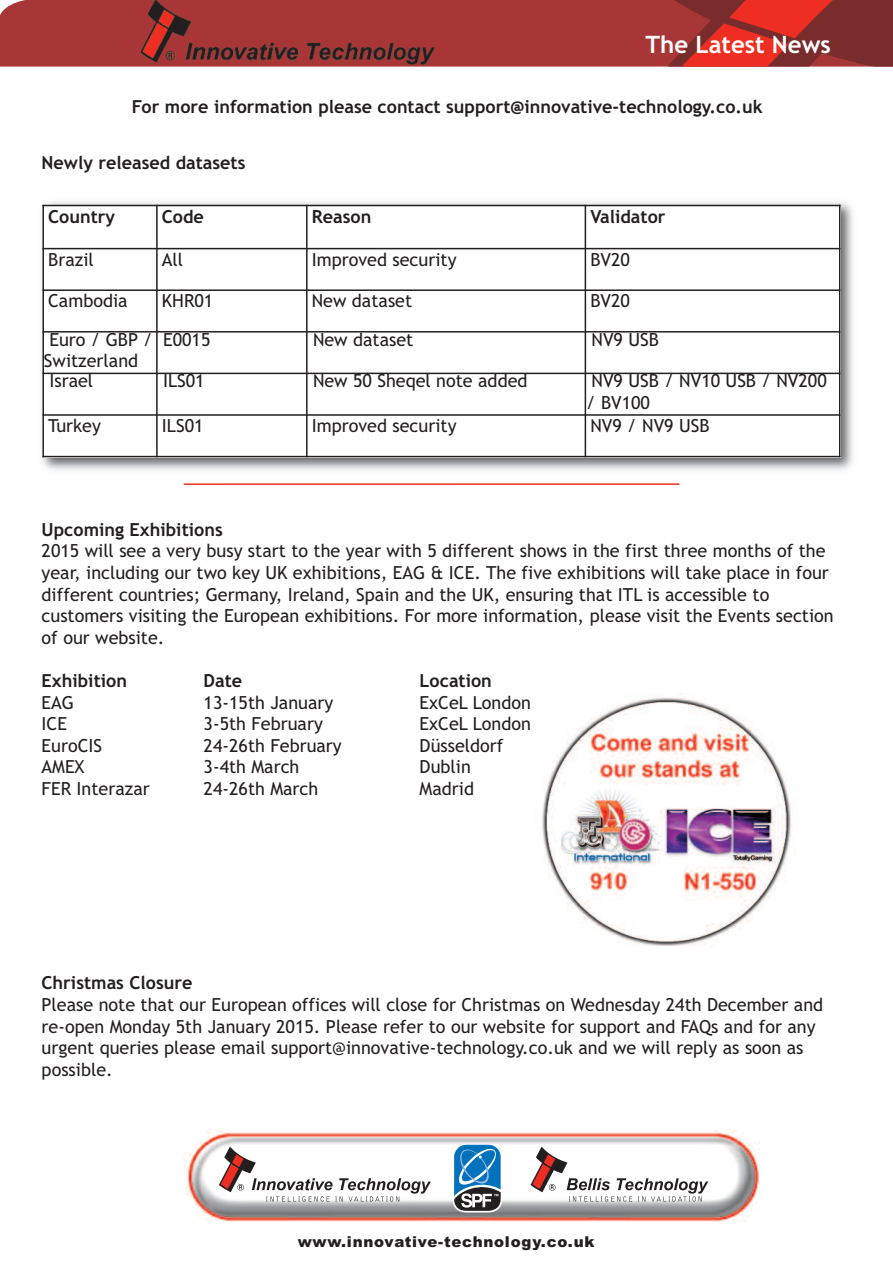
<style>
.page{position:relative;width:893px;height:1263px;background:#fff}
.page>*{position:absolute;margin:0;border:0;box-sizing:border-box;transform-origin:0 0}
.t1{font:700 24px "Trebuchet MS";color:#fff}
.t2{font:18px/21.6px "Trebuchet MS";color:#231f20}
.t3{font:700 18px "Trebuchet MS";color:#231f20}
.t4{font:900 15px "Arial";letter-spacing:.05em;color:#231f20}
</style>
<div class="page">
<div style="left:0;top:0;width:610px;height:67px;background:#a93636"></div>
<svg style="left:610px;top:0;width:283px;height:67px;background:#a7302d"></svg>
<img style="left:184px;top:1130px;width:576px;height:92px">
<svg style="left:219px;top:1146px;width:212px;height:55px"></svg>
<svg style="left:530px;top:1146px;width:178px;height:55px"></svg>
<svg style="left:453px;top:1144px;width:49px;height:68px"></svg>
<img style="left:541px;top:693px;width:250px;height:253px">
<hr style="left:184px;top:483px;width:495px;height:2px;background:#ee2e22">
<img style="left:141px;top:0;width:294px;height:66px">
<img style="left:42px;top:202px;width:811px;height:268px">
<div style="left:42px;top:205px;width:115px;height:44px;background:#fff"></div>
<div style="left:157px;top:205px;width:150px;height:44px;background:#fff"></div>
<div style="left:307px;top:205px;width:278px;height:44px;background:#fff"></div>
<div style="left:585px;top:205px;width:255px;height:44px;background:#fff"></div>
<div style="left:42px;top:249px;width:115px;height:41px;background:#fff"></div>
<div style="left:157px;top:249px;width:150px;height:41px;background:#fff"></div>
<div style="left:307px;top:249px;width:278px;height:41px;background:#fff"></div>
<div style="left:585px;top:249px;width:255px;height:41px;background:#fff"></div>
<div style="left:42px;top:290px;width:115px;height:42px;background:#fff"></div>
<div style="left:157px;top:290px;width:150px;height:42px;background:#fff"></div>
<div style="left:307px;top:290px;width:278px;height:42px;background:#fff"></div>
<div style="left:585px;top:290px;width:255px;height:42px;background:#fff"></div>
<div style="left:42px;top:332px;width:115px;height:41px;background:#fff"></div>
<div style="left:157px;top:332px;width:150px;height:41px;background:#fff"></div>
<div style="left:307px;top:332px;width:278px;height:41px;background:#fff"></div>
<div style="left:585px;top:332px;width:255px;height:41px;background:#fff"></div>
<div style="left:42px;top:373px;width:115px;height:42px;background:#fff"></div>
<div style="left:157px;top:373px;width:150px;height:42px;background:#fff"></div>
<div style="left:307px;top:373px;width:278px;height:42px;background:#fff"></div>
<div style="left:585px;top:373px;width:255px;height:42px;background:#fff"></div>
<div style="left:42px;top:415px;width:115px;height:42px;background:#fff"></div>
<div style="left:157px;top:415px;width:150px;height:42px;background:#fff"></div>
<div style="left:307px;top:415px;width:278px;height:42px;background:#fff"></div>
<div style="left:585px;top:415px;width:255px;height:42px;background:#fff"></div>
<hr style="left:42px;top:205px;width:2px;height:252px;background:#231f20">
<hr style="left:156px;top:205px;width:2px;height:252px;background:#231f20">
<hr style="left:306px;top:205px;width:2px;height:252px;background:#231f20">
<hr style="left:585px;top:205px;width:1px;height:252px;background:#231f20">
<hr style="left:839px;top:205px;width:1px;height:252px;background:#231f20">
<hr style="left:42px;top:205px;width:798px;height:1px;background:#231f20">
<hr style="left:42px;top:248px;width:798px;height:1px;background:#231f20">
<hr style="left:42px;top:289px;width:798px;height:2px;background:#231f20">
<hr style="left:42px;top:331px;width:798px;height:2px;background:#231f20">
<hr style="left:42px;top:373px;width:798px;height:1px;background:#231f20">
<hr style="left:42px;top:414px;width:798px;height:2px;background:#231f20">
<hr style="left:42px;top:456px;width:798px;height:1px;background:#231f20">
<h1 class="t1" style="left:645px;top:30px;width:187px">The Latest News</h1>
<p class="t3" style="left:132px;top:96px;width:632px">For more information please contact support@innovative-technology.co.uk</p>
<p class="t3" style="left:42px;top:152px;width:205px">Newly released datasets</p>
<p class="t3" style="left:48px;top:206px;width:68px">Country</p>
<p class="t3" style="left:162px;top:206px;width:43px">Code</p>
<p class="t3" style="left:312px;top:206px;width:61px">Reason</p>
<p class="t3" style="left:590px;top:206px;width:77px">Validator</p>
<p class="t2" style="left:48px;top:249px;width:47px">Brazil</p>
<p class="t2" style="left:162px;top:249px;width:23px">All</p>
<p class="t2" style="left:312px;top:249px;width:146px">Improved security</p>
<p class="t2" style="left:590px;top:249px;width:41px">BV20</p>
<p class="t2" style="left:48px;top:290px;width:81px">Cambodia</p>
<p class="t2" style="left:162px;top:290px;width:53px">KHR01</p>
<p class="t2" style="left:312px;top:290px;width:102px">New dataset</p>
<p class="t2" style="left:590px;top:290px;width:41px">BV20</p>
<p class="t2" style="left:44px;top:329px;width:110px;text-indent:5px">Euro / GBP /<br>Switzerland</p>
<p class="t2" style="left:163px;top:329px;width:49px">E0015</p>
<p class="t2" style="left:313px;top:329px;width:102px">New dataset</p>
<p class="t2" style="left:592px;top:329px;width:69px">NV9 USB</p>
<p class="t2" style="left:49px;top:370px;width:45px">Israel</p>
<p class="t2" style="left:163px;top:370px;width:43px">ILS01</p>
<p class="t2" style="left:313px;top:370px;width:216px">New 50 Sheqel note added</p>
<p class="t2" style="left:586px;top:370px;width:242px;text-indent:5px">NV9 USB / NV10 USB / NV200 / BV100</p>
<p class="t2" style="left:48px;top:415px;width:54px">Turkey</p>
<p class="t2" style="left:162px;top:415px;width:43px">ILS01</p>
<p class="t2" style="left:312px;top:415px;width:146px">Improved security</p>
<p class="t2" style="left:590px;top:415px;width:121px">NV9 / NV9 USB</p>
<p class="t2" style="left:42px;top:324px;width:178px">dnhfffbfbfvdfvffdvvcv</p>
<p class="t3" style="left:42px;top:519px;width:183px">Upcoming Exhibitions</p>
<p class="t2" style="left:42px;top:540px;width:794px">2015 will see a very busy start to the year with 5 different shows in the first three months of the year, including our two key UK exhibitions, EAG &amp; ICE. The five exhibitions will take place in four different countries; Germany, Ireland, Spain and the UK, ensuring that ITL is accessible to customers visiting the European exhibitions. For more information, please visit the Events section of our website.</p>
<p class="t3" style="left:42px;top:670px;width:87px">Exhibition</p>
<p class="t3" style="left:204px;top:670px;width:40px">Date</p>
<p class="t3" style="left:420px;top:670px;width:74px">Location</p>
<p class="t2" style="left:42px;top:692px;width:34px">EAG</p>
<p class="t2" style="left:204px;top:692px;width:131px">13-15th January</p>
<p class="t2" style="left:420px;top:692px;width:113px">ExCeL London</p>
<p class="t2" style="left:42px;top:713px;width:27px">ICE</p>
<p class="t2" style="left:204px;top:713px;width:121px">3-5th February</p>
<p class="t2" style="left:420px;top:713px;width:113px">ExCeL London</p>
<p class="t2" style="left:42px;top:735px;width:62px">EuroCIS</p>
<p class="t2" style="left:204px;top:735px;width:140px">24-26th February</p>
<p class="t2" style="left:420px;top:735px;width:85px">Düsseldorf</p>
<p class="t2" style="left:42px;top:756px;width:45px">AMEX</p>
<p class="t2" style="left:204px;top:756px;width:97px">3-4th March</p>
<p class="t2" style="left:420px;top:756px;width:53px">Dublin</p>
<p class="t2" style="left:42px;top:778px;width:110px">FER Interazar</p>
<p class="t2" style="left:204px;top:778px;width:116px">24-26th March</p>
<p class="t2" style="left:420px;top:778px;width:56px">Madrid</p>
<p class="t3" style="left:42px;top:973px;width:152px">Christmas Closure</p>
<p class="t2" style="left:42px;top:994px;width:783px">Please note that our European offices will close for Christmas on Wednesday 24th December and re-open Monday 5th January 2015. Please refer to our website for support and FAQs and for any urgent queries please email support@innovative-technology.co.uk and we will reply as soon as possible.</p>
<p class="t4" style="left:298px;top:1233px;width:298px">www.innovative-technology.co.uk</p>
</div>
